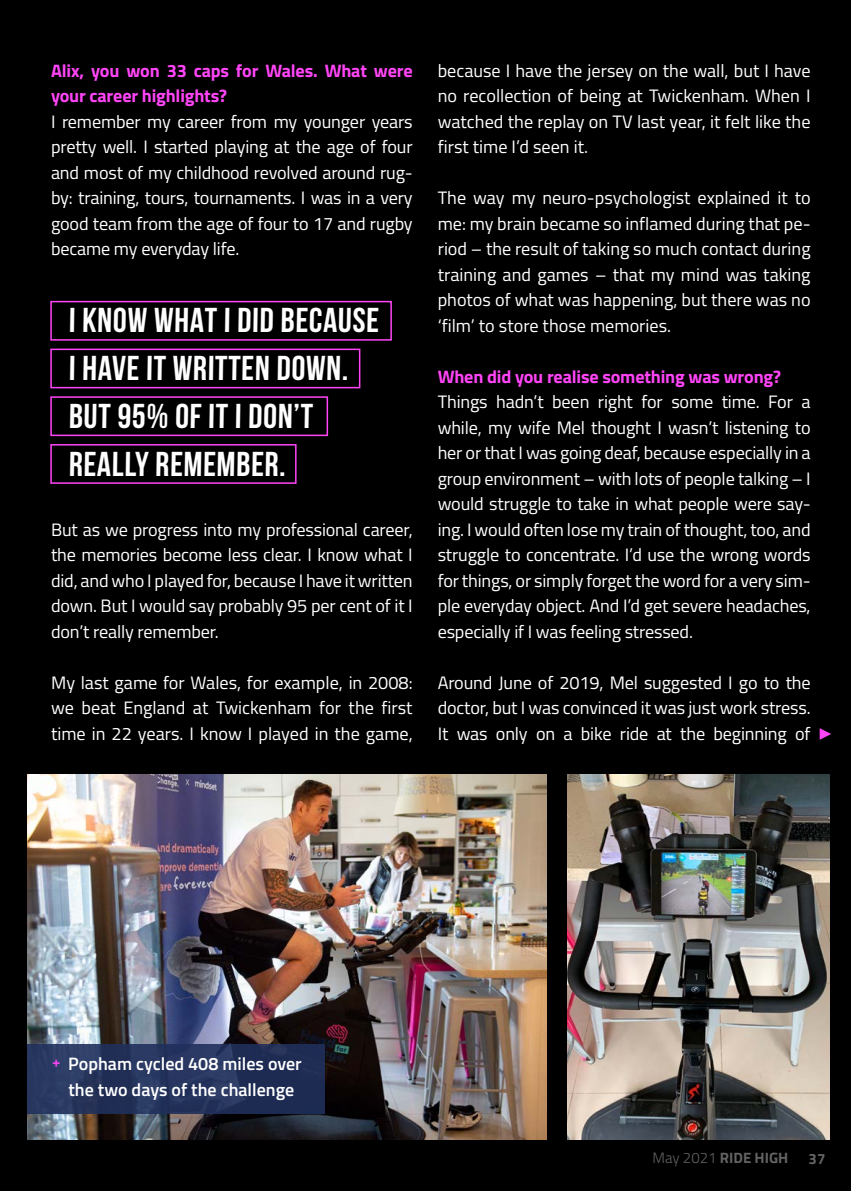
<style>
.page{position:relative;width:851px;height:1191px;background:#fff}
.page>*{position:absolute;margin:0;border:0;box-sizing:border-box;transform-origin:0 0}
.t1{font:700 34.5px/48px "Bebas Neue";color:#fff}
.t2{font:18px/25.5px "Cairo";letter-spacing:-.01em;color:#fff;text-align:justify}
.t3{font:700 18px/25.5px "Cairo";letter-spacing:-.01em;color:#ff45f7}
.t4{font:600 18px/25.5px "Cairo";color:#fff;text-align:center}
.t5{font:700 15px "Cairo";color:#646363}
.s1{font-family:"Bebas Neue";font-weight:700;font-size:19.5px;color:#ff45f7}
.s2{font-weight:300}
</style>
<div class="page">
<div style="left:0;top:0;width:850px;height:1191px;background:#000"></div>
<img style="left:27px;top:774px;width:519px;height:365px">
<img style="left:567px;top:774px;width:262px;height:366px">
<svg style="left:819px;top:728px;width:12px;height:12px"></svg>
<div style="left:50px;top:348px;width:310px;height:40px;border:2px solid #ff45f7"></div>
<div style="left:50px;top:444px;width:246px;height:40px;border:2px solid #ff45f7"></div>
<div style="left:50px;top:301px;width:342px;height:40px;border:2px solid #ff45f7"></div>
<div style="left:50px;top:396px;width:278px;height:40px;border:2px solid #ff45f7"></div>
<div style="left:27px;top:1044px;width:297px;height:69px;background:#20305c"></div>
<p class="t3" style="left:51px;top:57px;width:363px">Alix, you won 33 caps for Wales. What were your career highlights?</p>
<p class="t2" style="left:51px;top:109px;width:363px">I remember my career from my younger years pretty well. I started playing at the age of four and most of my childhood revolved around rug&shy;by: training, tours, tournaments. I was in a very good team from the age of four to 17 and rugby became my everyday life.</p>
<h1 class="t1" style="left:69px;top:295px;width:312px">I KNOW WHAT I DID BECAUSE<br>I HAVE IT WRITTEN DOWN.<br>BUT 95% OF IT I DON’T<br>REALLY REMEMBER.</h1>
<p class="t2" style="left:51px;top:517px;width:363px">But as we progress into my professional career, the memories become less clear. I know what I did, and who I played for, because I have it written down. But I would say probably 95 per cent of it I don’t really remember.</p>
<p class="t2" style="left:51px;top:670px;width:363px">My last game for Wales, for example, in 2008: we beat England at Twickenham for the first time in 22 years. I know I played in the game,</p>
<p class="t2" style="left:437px;top:57px;width:374px">because I have the jersey on the wall, but I have no recollection of being at Twickenham. When I watched the replay on TV last year, it felt like the first time I’d seen it.</p>
<p class="t2" style="left:437px;top:185px;width:374px">The way my neuro-psychologist explained it to me: my brain became so inflamed during that pe&shy;riod – the result of taking so much contact during training and games – that my mind was taking photos of what was happening, but there was no ‘film’ to store those memories.</p>
<p class="t3" style="left:437px;top:363px;width:345px">When did you realise something was wrong?</p>
<p class="t2" style="left:437px;top:389px;width:374px">Things hadn’t been right for some time. For a while, my wife Mel thought I wasn’t listening to her or that I was going deaf, because especially in a group environment – with lots of people talking – I would struggle to take in what people were say&shy;ing. I would often lose my train of thought, too, and struggle to concentrate. I’d use the wrong words for things, or simply forget the word for a very sim&shy;ple everyday object. And I’d get severe headaches, especially if I was feeling stressed.</p>
<p class="t2" style="left:437px;top:669px;width:374px">Around June of 2019, Mel suggested I go to the doctor, but I was convinced it was just work stress.<br>It was only on a bike ride at the beginning of</p>
<p class="t4" style="left:53px;top:1051px;width:250px"><span class="s1">+</span> Popham cycled 408 miles over the two days of the challenge</p>
<p class="t5" style="left:653px;top:1145px;width:136px"><span class="s2">May 2021</span> RIDE HIGH</p>
<p class="t5" style="left:724px;top:1146px;width:103px">RIDE HIGH 37</p>
</div>
